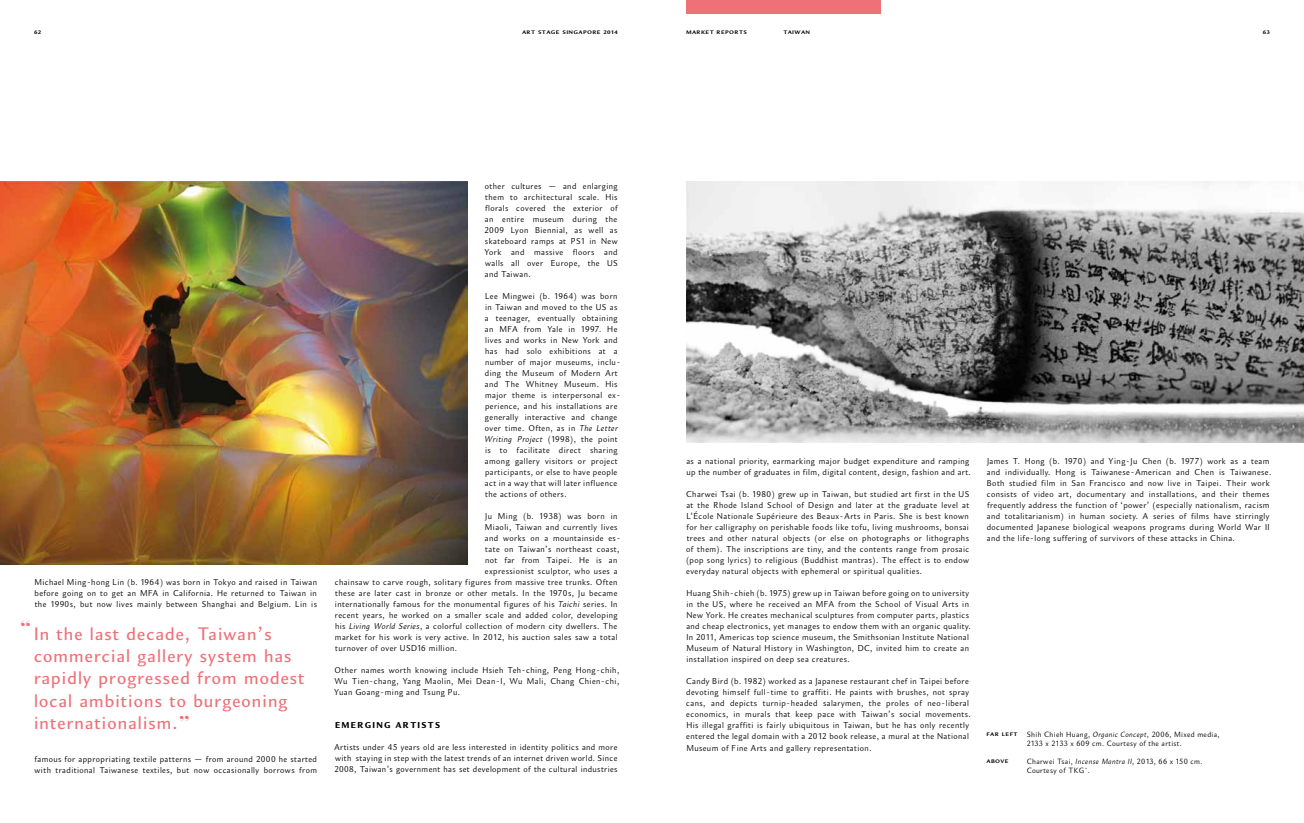
<style>
.page{position:relative;width:1304px;height:823px;background:#fff}
.page>*{position:absolute;margin:0;border:0;box-sizing:border-box;transform-origin:0 0}
.t1{font:500 19px/22px "Organic";letter-spacing:.06em;color:#ee7178}
.t2{font:19px "Didoni URWD";color:#ee7178}
.t3{font:9px/11px "Organic";letter-spacing:.045em;color:#000}
.t4{font:900 9px "Organic";letter-spacing:.14em;color:#000}
.t5{font:8px/9px "Organic";letter-spacing:.045em;color:#000}
.t6{font:600 8px "Organic";letter-spacing:.045em;color:#000}
.s1{font-family:"Didoni URWD";font-weight:400}
.s2{font-style:italic}
</style>
<div class="page">
<div style="left:686px;top:0;width:195px;height:14px;background:#ee7178"></div>
<img style="left:686px;top:181px;width:618px;height:261px">
<img style="left:0;top:181px;width:468px;height:383px">
<p class="t6" style="left:34px;top:26px;width:9px">62</p>
<p class="t6" style="left:522px;top:26px;width:97px">art stage singapore 2014</p>
<p class="t6" style="left:686px;top:26px;width:63px">market reports</p>
<p class="t6" style="left:783px;top:26px;width:28px">taiwan</p>
<p class="t6" style="left:1263px;top:26px;width:9px">63</p>
<p class="t3" style="left:34px;top:576px;width:284px;text-align:justify">Michael Ming-hong Lin (b. 1964) was born in Tokyo and raised in Taiwan before going on to get an MFA in California. He returned to Taiwan in the 1990s, but now lives mainly between Shanghai and Belgium. Lin is</p>
<h1 class="t2" style="left:20px;top:616px;width:13px">“</h1>
<h1 class="t1" style="left:34px;top:622px;width:272px">In the last decade, Taiwan’s commercial gallery system has rapidly progressed from modest local ambitions to burgeoning internationalism.<span class="s1">”</span></h1>
<p class="t3" style="left:35px;top:752px;width:284px">famous for appropriating textile patterns — from around 2000 he started with traditional Taiwanese textiles, but now occasionally borrows from</p>
<p class="t3" style="left:484px;top:180px;width:135px;text-align:justify">other cultures — and enlarging them to architectural scale. His florals covered the exterior of an entire museum during the 2009 Lyon Biennial, as well as skateboard ramps at PS1 in New York and massive floors and walls all over Europe, the US and Taiwan.</p>
<p class="t3" style="left:485px;top:290px;width:138px">Lee Mingwei (b. 1964) was born in Taiwan and moved to the US as a teenager, eventually obtaining an MFA from Yale in 1997. He lives and works in New York and has had solo exhibitions at a number of major museums, inclu&shy;ding the Museum of Modern Art and The Whitney Museum. His major theme is interpersonal ex&shy;perience, and his installations are generally interactive and change over time. Often, as in <span class="s2">The Letter<br>Writing Project</span> (1998), the point is to facilitate direct sharing among gallery visitors or project participants, or else to have people act in a way that will later influence the actions of others.</p>
<p class="t3" style="left:485px;top:510px;width:134px">Ju Ming (b. 1938) was born in</p>
<p class="t3" style="left:485px;top:521px;width:134px">Miaoli, Taiwan and currently lives</p>
<p class="t3" style="left:485px;top:532px;width:137px">and works on a mountainside es-</p>
<p class="t3" style="left:485px;top:543px;width:136px">tate on Taiwan’s northeast coast,</p>
<p class="t3" style="left:485px;top:554px;width:134px">not far from Taipei. He is an</p>
<p class="t3" style="left:485px;top:565px;width:134px">expressionist sculptor, who uses a</p>
<p class="t3" style="left:335px;top:576px;width:284px">chainsaw to carve rough, solitary figures from massive tree trunks. Often</p>
<p class="t3" style="left:335px;top:587px;width:284px">these are later cast in bronze or other metals. In the 1970s, Ju became</p>
<p class="t3" style="left:335px;top:598px;width:284px">internationally famous for the monumental figures of his <span class="s2">Taichi</span> series. In</p>
<p class="t3" style="left:335px;top:609px;width:284px">recent years, he worked on a smaller scale and added color, developing</p>
<p class="t3" style="left:335px;top:620px;width:284px">his <span class="s2">Living World Series</span>, a colorful collection of modern city dwellers. The</p>
<p class="t3" style="left:335px;top:631px;width:284px">market for his work is very active. In 2012, his auction sales saw a total</p>
<p class="t3" style="left:335px;top:642px;width:123px">turnover of over USD16 million.</p>
<p class="t3" style="left:334px;top:664px;width:287px;text-align:justify">Other names worth knowing include Hsieh Teh-ching, Peng Hong-chih, Wu Tien-chang, Yang Maolin, Mei Dean-I, Wu Mali, Chang Chien-chi, Yuan Goang-ming and Tsung Pu.</p>
<p class="t4" style="left:335px;top:719px;width:107px">EMERGING ARTISTS</p>
<p class="t3" style="left:334px;top:741px;width:285px;text-align:justify">Artists under 45 years old are less interested in identity politics and more with staying in step with the latest trends of an internet driven world. Since 2008, Taiwan’s government has set development of the cultural industries</p>
<p class="t3" style="left:686px;top:455px;width:286px">as a national priority, earmarking major budget expenditure and ramping up the number of graduates in film, digital content, design, fashion and art.</p>
<p class="t3" style="left:686px;top:488px;width:285px;text-align:justify">Charwei Tsai (b. 1980) grew up in Taiwan, but studied art first in the US at the Rhode Island School of Design and later at the graduate level at L’École Nationale Supérieure des Beaux-Arts in Paris. She is best known for her calligraphy on perishable foods like tofu, living mushrooms, bonsai trees and other natural objects (or else on photographs or lithographs of them). The inscriptions are tiny, and the contents range from prosaic (pop song lyrics) to religious (Buddhist mantras). The effect is to endow everyday natural objects with ephemeral or spiritual qualities.</p>
<p class="t3" style="left:686px;top:587px;width:286px">Huang Shih-chieh (b. 1975) grew up in Taiwan before going on to university in the US, where he received an MFA from the School of Visual Arts in New York. He creates mechanical sculptures from computer parts, plastics and cheap electronics, yet manages to endow them with an organic quality.<br>In 2011, Americas top science museum, the Smithsonian Institute National Museum of Natural History in Washington, DC, invited him to create an installation inspired on deep sea creatures.</p>
<p class="t3" style="left:686px;top:675px;width:286px">Candy Bird (b. 1982) worked as a Japanese restaurant chef in Taipei before devoting himself full-time to graffiti. He paints with brushes, not spray cans, and depicts turnip-headed salarymen, the proles of neo-liberal economics, in murals that keep pace with Taiwan’s social movements.<br>His illegal graffiti is fairly ubiquitous in Taiwan, but he has only recently entered the legal domain with a 2012 book release, a mural at the National Museum of Fine Arts and gallery representation.</p>
<p class="t3" style="left:987px;top:455px;width:286px">James T. Hong (b. 1970) and Ying-Ju Chen (b. 1977) work as a team and individually. Hong is Taiwanese-American and Chen is Taiwanese.<br>Both studied film in San Francisco and now live in Taipei. Their work consists of video art, documentary and installations, and their themes frequently address the function of ‘power’ (especially nationalism, racism and totalitarianism) in human society. A series of films have stirringly documented Japanese biological weapons programs during World War II and the life-long suffering of survivors of these attacks in China.</p>
<p class="t6" style="left:986px;top:727px;width:33px">far left</p>
<p class="t6" style="left:986px;top:754px;width:24px">above</p>
<p class="t5" style="left:1027px;top:728px;width:194px">Shih Chieh Huang, <span class="s2">Organic Concept</span>, 2006, Mixed media,<br>2133 x 2133 x 609 cm. Courtesy of the artist.</p>
<p class="t5" style="left:1027px;top:755px;width:177px">Charwei Tsai, <span class="s2">Incense Mantra II</span>, 2013, 66 x 150 cm.<br>Courtesy of TKG<sup>+</sup>.</p>
</div>
